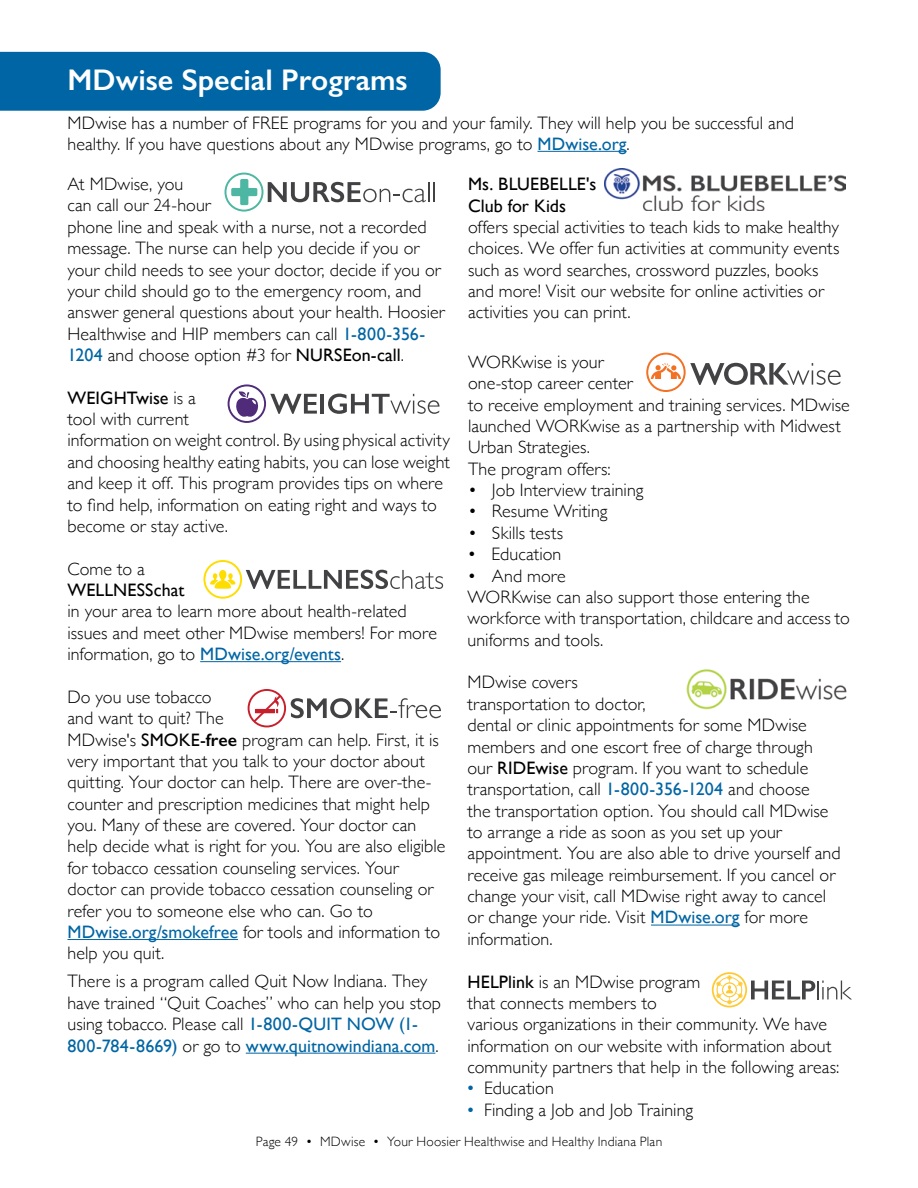
<style>
.page{position:relative;width:918px;height:1188px;background:#fff}
.page>*{position:absolute;margin:0;border:0;box-sizing:border-box;transform-origin:0 0}
.t1{font:600 30px "Gill Sans";color:#fff}
.t2{font:300 18px/21.3px "Gill Sans";letter-spacing:.005em;color:#000}
.t3{font:18px/21.3px "Gill Sans";color:#000}
.t4{font:300 13.5px "Gill Sans";letter-spacing:.015em;color:#000}
.s1{font-weight:400;color:#0065a4}
.s2{font-weight:400}
.s3{font-weight:600}
</style>
<div class="page">
<hr style="left:538px;top:151px;width:89px;height:1px;background:#0065a4">
<div style="left:0;top:52px;width:441px;height:59px;background:#0065a4"></div>
<hr style="left:200px;top:661px;width:141px;height:1px;background:#0065a4">
<hr style="left:68px;top:939px;width:170px;height:1px;background:#0065a4">
<hr style="left:246px;top:1053px;width:189px;height:1px;background:#0065a4">
<hr style="left:651px;top:925px;width:89px;height:1px;background:#0065a4">
<svg style="left:225px;top:173px;width:210px;height:38px"></svg>
<img style="left:604px;top:169px;width:241px;height:42px">
<svg style="left:203px;top:560px;width:240px;height:39px"></svg>
<svg style="left:248px;top:689px;width:193px;height:38px"></svg>
<img style="left:686px;top:669px;width:161px;height:41px">
<svg style="left:712px;top:972px;width:140px;height:35px"></svg>
<svg style="left:646px;top:353px;width:195px;height:39px"></svg>
<hr style="left:321px;top:394px;width:3px;height:20px;background:#424143">
<svg style="left:328px;top:394px;width:111px;height:20px"></svg>
<svg style="left:228px;top:384px;width:89px;height:39px"></svg>
<h2 class="t1" style="left:68px;top:62px;width:342px">MDwise Special Programs</h2>
<p class="t2" style="left:67px;top:112px;width:728px">MDwise has a number of FREE programs for you and your family. They will help you be successful and healthy. If you have questions about any MDwise programs, go to <span class="s1">MDwise.org</span>.</p>
<p class="t2" style="left:68px;top:173px;width:379px">At MDwise, you<br>can call our 24-hour<br>phone line and speak with a nurse, not a recorded message. The nurse can help you decide if you or your child needs to see your doctor, decide if you or your child should go to the emergency room, and answer general questions about your health. Hoosier Healthwise and HIP members can call <span class="s1">1-800-356- 1204</span> and choose option #3 for <span class="s2">NURSEon-call</span>.</p>
<p class="t2" style="left:67px;top:386px;width:384px"><span class="s2">WEIGHTwise</span> is a<br>tool with current<br>information on weight control. By using physical activity and choosing healthy eating habits, you can lose weight and keep it off. This program provides tips on where to find help, information on eating right and ways to become or stay active.</p>
<p class="t2" style="left:67px;top:557px;width:371px">Come to a<br><span class="s2">WELLNESSchat<br></span>in your area to learn more about health-related issues and meet other MDwise members! For more information, go to <span class="s1">MDwise.org/events</span>.</p>
<p class="t2" style="left:67px;top:686px;width:380px">Do you use tobacco<br>and want to quit? The<br>MDwise's <span class="s2">SMOKE-</span><span class="s3">free</span> program can help. First, it is very important that you talk to your doctor about quitting. Your doctor can help. There are over-the&shy;counter and prescription medicines that might help you. Many of these are covered. Your doctor can help decide what is right for you. You are also eligible for tobacco cessation counseling services. Your doctor can provide tobacco cessation counseling or refer you to someone else who can. Go to <span class="s1">MDwise.org/smokefree</span> for tools and information to help you quit.</p>
<p class="t2" style="left:67px;top:970px;width:375px">There is a program called Quit Now Indiana. They have trained “Quit Coaches” who can help you stop using tobacco. Please call <span class="s1">1-800-QUIT NOW (1- 800-784-8669)</span> or go to <span class="s1">www.quitnowindiana.com</span>.</p>
<p class="t3" style="left:468px;top:173px;width:130px">Ms. BLUEBELLE's<br>Club for Kids</p>
<p class="t2" style="left:468px;top:216px;width:373px">offers special activities to teach kids to make healthy choices. We offer fun activities at community events such as word searches, crossword puzzles, books and more! Visit our website for online activities or activities you can print.</p>
<p class="t2" style="left:468px;top:351px;width:383px">WORKwise is your<br>one-stop career center<br>to receive employment and training services. MDwise launched WORKwise as a partnership with Midwest<br>Urban Strategies.</p>
<p class="t2" style="left:468px;top:457px;width:144px">The program offers:</p>
<p class="t2" style="left:468px;top:479px;width:177px">• Job Interview training</p>
<p class="t2" style="left:468px;top:500px;width:141px">• Resume Writing</p>
<p class="t2" style="left:468px;top:521px;width:97px">• Skills tests</p>
<p class="t2" style="left:468px;top:543px;width:95px">• Education</p>
<p class="t2" style="left:468px;top:564px;width:100px">• And more</p>
<p class="t2" style="left:468px;top:586px;width:384px">WORKwise can also support those entering the workforce with transportation, childcare and access to uniforms and tools.</p>
<p class="t2" style="left:468px;top:671px;width:375px">MDwise covers<br>transportation to doctor,<br>dental or clinic appointments for some MDwise members and one escort free of charge through our <span class="s2">RIDEwise</span> program. If you want to schedule transportation, call <span class="s1">1-800-356-1204</span> and choose<br>the transportation option. You should call MDwise to arrange a ride as soon as you set up your appointment. You are also able to drive yourself and receive gas mileage reimbursement. If you cancel or change your visit, call MDwise right away to cancel or change your ride. Visit <span class="s1">MDwise.org</span> for more information.</p>
<p class="t2" style="left:468px;top:970px;width:373px"><span class="s2">HELPlink</span> is an MDwise program<br>that connects members to<br>various organizations in their community. We have information on our website with information about community partners that help in the following areas:</p>
<p class="t2" style="left:468px;top:1077px;width:88px"><span class="s1">•</span> Education</p>
<p class="t2" style="left:468px;top:1098px;width:227px"><span class="s1">•</span> Finding a Job and Job Training</p>
<p class="t4" style="left:256px;top:1131px;width:408px">Page 49 • MDwise • Your Hoosier Healthwise and Healthy Indiana Plan</p>
</div>
